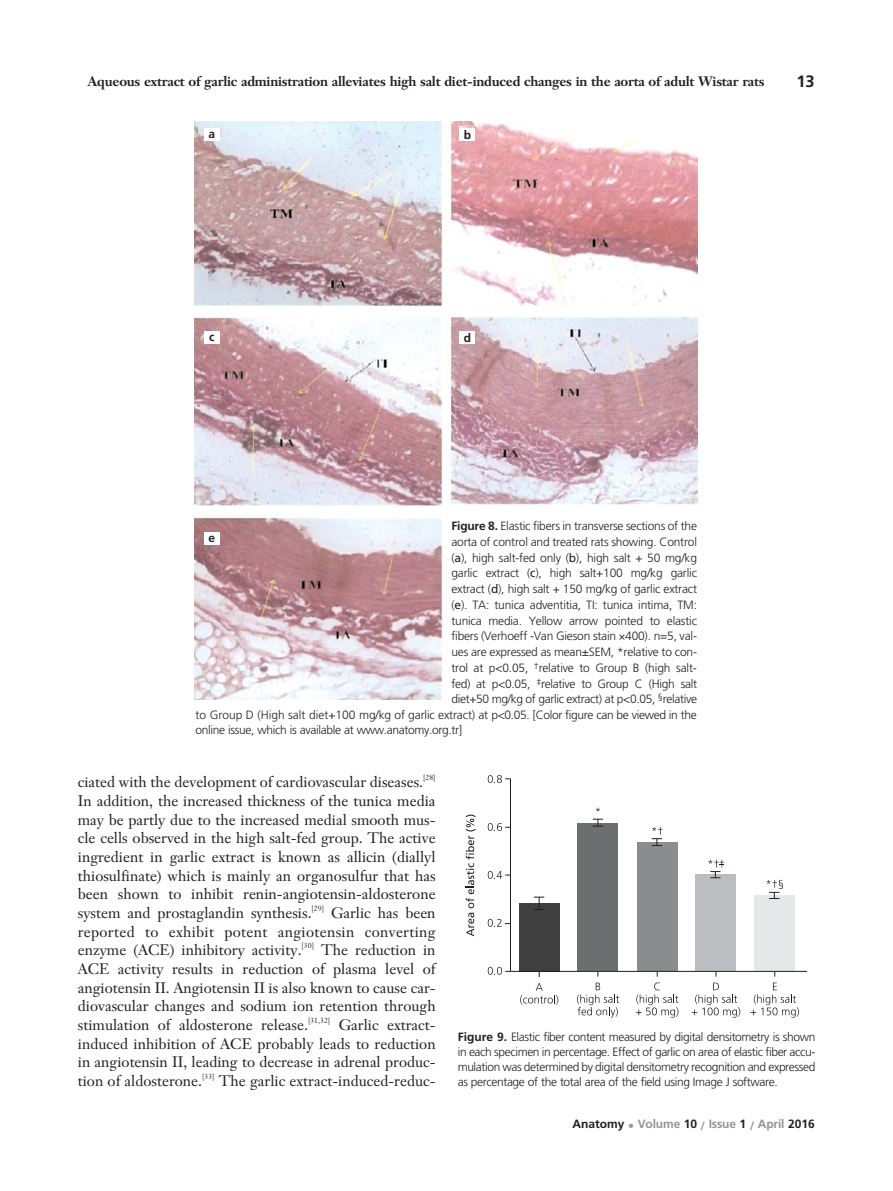
<style>
.page{position:relative;width:893px;height:1191px;background:#fff}
.page>*{position:absolute;margin:0;border:0;box-sizing:border-box;transform-origin:0 0}
.t1{font:700 16.5px "Frutiger";color:#231f20}
.t2{font:15px/18.6px "Janson Text";color:#231f20;text-align:justify}
.t3{font:700 13.5px "Janson Text";letter-spacing:-.015em;color:#231f20}
.t4{font:300 12px/15px "Frutiger";letter-spacing:-.015em;color:#231f20;text-align:justify}
.t5{font:700 12px "Frutiger";letter-spacing:-.01em;color:#939598}
.t6{font:700 12px "Frutiger";color:#231f20}
.t7{font:7.5px "Janson Text";color:#231f20}
.s1{font-weight:700}
.s2{font-weight:400}
.s3{color:#231f20}
</style>
<div class="page">
<svg style="left:488px;top:967px;width:22px;height:7px"></svg>
<svg style="left:466px;top:814px;width:10px;height:122px"></svg>
<svg style="left:520px;top:983px;width:38px;height:22px"></svg>
<svg style="left:577px;top:982px;width:42px;height:35px"></svg>
<svg style="left:636px;top:982px;width:42px;height:35px"></svg>
<svg style="left:692px;top:982px;width:48px;height:35px"></svg>
<svg style="left:750px;top:982px;width:49px;height:35px"></svg>
<hr style="left:510px;top:779px;width:1px;height:192px;background:#231f20">
<div style="left:519px;top:903px;width:41px;height:69px;background:#404041"></div>
<div style="left:577px;top:823px;width:41px;height:148px;background:#6d6e70"></div>
<div style="left:637px;top:842px;width:41px;height:129px;background:#8a8c8e"></div>
<div style="left:695px;top:874px;width:41px;height:97px;background:#bbbdc0"></div>
<div style="left:754px;top:895px;width:41px;height:76px;background:#e6e7e8"></div>
<svg style="left:488px;top:919px;width:22px;height:7px"></svg>
<svg style="left:488px;top:871px;width:22px;height:8px"></svg>
<svg style="left:488px;top:823px;width:22px;height:8px"></svg>
<svg style="left:488px;top:775px;width:22px;height:8px"></svg>
<svg style="left:534px;top:896px;width:10px;height:14px"></svg>
<svg style="left:593px;top:819px;width:10px;height:7px"></svg>
<svg style="left:596px;top:807px;width:4px;height:4px"></svg>
<svg style="left:652px;top:827px;width:11px;height:19px"></svg>
<svg style="left:708px;top:859px;width:16px;height:19px"></svg>
<svg style="left:767px;top:880px;width:16px;height:19px"></svg>
<hr style="left:510px;top:971px;width:297px;height:1px;background:#231f20">
<img style="left:194px;top:122px;width:503px;height:577px">
<div style="left:459px;top:128px;width:16px;height:13px;background:#fff"></div>
<div style="left:204px;top:128px;width:15px;height:13px;background:#fff"></div>
<div style="left:459px;top:331px;width:16px;height:13px;background:#fff"></div>
<div style="left:204px;top:331px;width:15px;height:13px;background:#fff"></div>
<div style="left:204px;top:532px;width:15px;height:12px;background:#fff"></div>
<svg style="left:619px;top:635px;width:6px;height:5px"></svg>
<p class="t3" style="left:88px;top:76px;width:678px">Aqueous extract of garlic administration alleviates high salt diet-induced changes in the aorta of adult Wistar rats</p>
<h1 class="t1" style="left:796px;top:74px;width:20px">13</h1>
<p class="t6" style="left:209px;top:129px;width:8px">a</p>
<p class="t6" style="left:464px;top:130px;width:9px">b</p>
<p class="t6" style="left:209px;top:332px;width:7px">c</p>
<p class="t6" style="left:464px;top:333px;width:9px">d</p>
<p class="t4" style="left:451px;top:519px;width:247px"><span class="s1">Figure 8.</span> Elastic fibers in transverse sections of the</p>
<p class="t4" style="left:451px;top:535px;width:247px">aorta of control and treated rats showing. Control</p>
<p class="t4" style="left:451px;top:551px;width:247px">(<span class="s2">a</span>), high salt-fed only (<span class="s2">b</span>), high salt + 50 mg/kg</p>
<p class="t4" style="left:451px;top:566px;width:247px">garlic extract (<span class="s2">c</span>), high salt+100 mg/kg garlic</p>
<p class="t4" style="left:451px;top:582px;width:247px">extract (<span class="s2">d</span>), high salt + 150 mg/kg of garlic extract</p>
<p class="t4" style="left:451px;top:598px;width:247px">(<span class="s2">e</span>). TA: tunica adventitia, TI: tunica intima, TM:</p>
<p class="t4" style="left:451px;top:614px;width:247px">tunica media. Yellow arrow pointed to elastic</p>
<p class="t4" style="left:451px;top:629px;width:247px">fibers (Verhoeff -Van Gieson stain 400). n=5, val-</p>
<p class="t4" style="left:451px;top:645px;width:247px">ues are expressed as mean±SEM, *relative to con-</p>
<p class="t4" style="left:451px;top:661px;width:247px">trol at p&lt;0.05, <sup>†</sup>relative to Group B (high salt-</p>
<p class="t4" style="left:451px;top:677px;width:247px">fed) at p&lt;0.05, <sup>‡</sup>relative to Group C (High salt</p>
<p class="t4" style="left:451px;top:692px;width:247px">diet+50 mg/kg of garlic extract) at p&lt;0.05, <sup>§</sup>relative</p>
<p class="t4" style="left:196px;top:708px;width:503px">to Group D (High salt diet+100 mg/kg of garlic extract) at p&lt;0.05. [Color figure can be viewed in the</p>
<p class="t4" style="left:196px;top:723px;width:268px">online issue, which is available at www.anatomy.org.tr]</p>
<p class="t6" style="left:209px;top:533px;width:8px">e</p>
<p class="t2" style="left:78px;top:774px;width:347px">ciated with the development of cardiovascular diseases.</p>
<p class="t7" style="left:423px;top:774px;width:14px">[28]</p>
<p class="t2" style="left:78px;top:793px;width:359px">In addition, the increased thickness of the tunica media may be partly due to the increased medial smooth mus&shy;cle cells observed in the high salt-fed group. The active ingredient in garlic extract is known as allicin (diallyl thiosulfinate) which is mainly an organosulfur that has been shown to inhibit renin-angiotensin-aldosterone system and prostaglandin synthesis.</p>
<p class="t7" style="left:312px;top:905px;width:14px">[29]</p>
<p class="t2" style="left:78px;top:905px;width:359px;text-indent:253px">Garlic has been reported to exhibit potent angiotensin converting enzyme (ACE) inhibitory activity.</p>
<p class="t7" style="left:302px;top:942px;width:14px">[30]</p>
<p class="t2" style="left:78px;top:942px;width:359px;text-indent:243px">The reduction in ACE activity results in reduction of plasma level of angiotensin II. Angiotensin II is also known to cause car&shy;diovascular changes and sodium ion retention through stimulation of aldosterone release.</p>
<p class="t7" style="left:308px;top:1017px;width:24px">[31,32]</p>
<p class="t2" style="left:78px;top:1017px;width:359px;text-indent:261px">Garlic extract&shy;induced inhibition of ACE probably leads to reduction in angiotensin II, leading to decrease in adrenal produc&shy;tion of aldosterone.</p>
<p class="t7" style="left:202px;top:1073px;width:14px">[33]</p>
<p class="t2" style="left:219px;top:1073px;width:218px">The garlic extract-induced-reduc-</p>
<p class="t4" style="left:458px;top:1030px;width:359px"><span class="s1">Figure 9.</span> Elastic fiber content measured by digital densitometry is shown in each specimen in percentage. Effect of garlic on area of elastic fiber accu&shy;mulation was determined by digital densitometry recognition and expressed as percentage of the total area of the field using Image J software.</p>
<p class="t5" style="left:573px;top:1119px;width:244px"><span class="s3">Anatomy</span> • Volume <span class="s3">10</span> / Issue <span class="s3">1</span> / April <span class="s3">2016</span></p>
</div>
